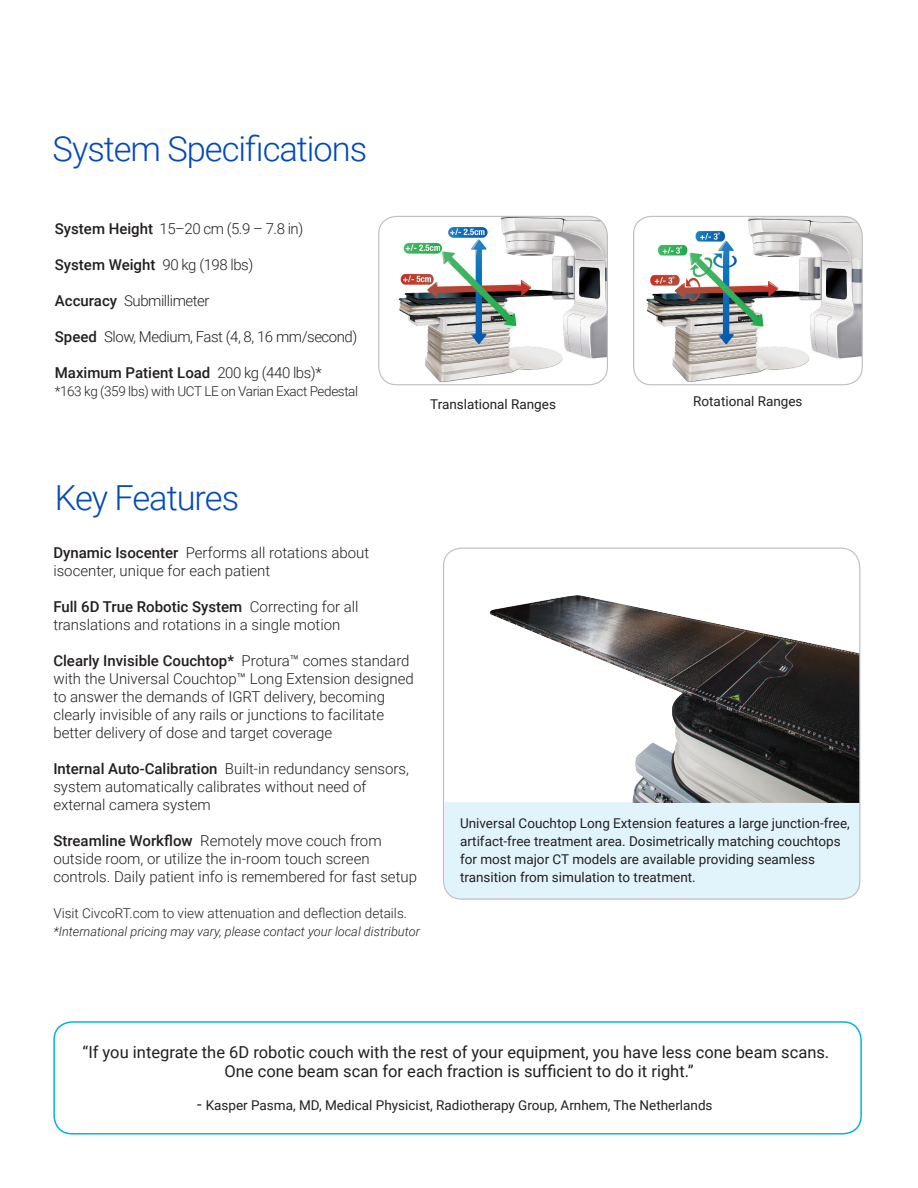
<style>
.page{position:relative;width:918px;height:1188px;background:#fff}
.page>*{position:absolute;margin:0;border:0;box-sizing:border-box;transform-origin:0 0}
.t1{font:300 34.5px "Roboto";letter-spacing:-.03em;color:#004aba}
.t2{font:16.5px/19.5px "Roboto";color:#231f20;text-align:center}
.t3{font:300 15px/18px "Roboto";color:#231f20}
.t4{font:300 15px "Roboto";letter-spacing:-.03em;color:#231f20}
.t5{font:500 15px "Roboto";color:#231f20}
.t6{font:13.5px/18px "Roboto";color:#231f20}
.t7{font:300 13.5px "Roboto";color:#231f20}
.t8{font:300 13.5px "Roboto";letter-spacing:-.03em;color:#231f20}
.t9{font:italic 300 12.75px "Roboto";color:#231f20}
.s1{font-weight:500}
.s2{font-weight:300}
.s3{font-size:16.5px}
</style>
<div class="page">
<img style="left:379px;top:216px;width:228px;height:169px">
<div style="left:378px;top:216px;width:230px;height:169px;border:1px solid #bcbdc0;border-radius:18px"></div>
<div style="left:445px;top:802px;width:415px;height:96px;background:#e1f4fc"></div>
<img style="left:634px;top:216px;width:228px;height:169px">
<div style="left:633px;top:216px;width:230px;height:169px;border:1px solid #bcbdc0;border-radius:18px"></div>
<div style="left:53px;top:1021px;width:809px;height:114px;border:2px solid #00b4e3;border-radius:18px"></div>
<img style="left:485px;top:595px;width:373px;height:208px">
<p class="t1" style="left:53px;top:124px;width:316px">System Specifications</p>
<p class="t3" style="left:55px;top:219px;width:250px"><span class="s1">System Height</span> 15–20 cm (5.9 – 7.8 in)</p>
<p class="t5" style="left:55px;top:254px;width:200px">System Weight <span class="s2">90 kg (198 lbs)</span></p>
<p class="t4" style="left:55px;top:290px;width:156px"><span class="s1">Accuracy</span> Submillimeter</p>
<p class="t4" style="left:55px;top:326px;width:304px"><span class="s1">Speed</span> Slow, Medium, Fast (4, 8, 16 mm/second)</p>
<p class="t5" style="left:55px;top:362px;width:268px">Maximum Patient Load <span class="s2">200 kg (440 lbs)*</span></p>
<p class="t8" style="left:55px;top:382px;width:305px">*163 kg (359 lbs) with UCT LE on Varian Exact Pedestal</p>
<p class="t6" style="left:430px;top:395px;width:127px">Translational Ranges</p>
<p class="t6" style="left:693px;top:391px;width:111px">Rotational Ranges</p>
<p class="t1" style="left:55px;top:474px;width:186px">Key Features</p>
<p class="t3" style="left:53px;top:543px;width:317px"><span class="s1">Dynamic Isocenter</span> Performs all rotations about isocenter, unique for each patient</p>
<p class="t3" style="left:53px;top:597px;width:307px"><span class="s1">Full 6D True Robotic System</span> Correcting for all translations and rotations in a single motion</p>
<p class="t3" style="left:53px;top:651px;width:362px"><span class="s1">Clearly Invisible Couchtop*</span> Protura™ comes standard with the Universal Couchtop™ Long Extension designed to answer the demands of IGRT delivery, becoming clearly invisible of any rails or junctions to facilitate better delivery of dose and target coverage</p>
<p class="t3" style="left:53px;top:759px;width:357px"><span class="s1">Internal Auto-Calibration</span> Built-in redundancy sensors, system automatically calibrates without need of external camera system</p>
<p class="t3" style="left:53px;top:831px;width:365px"><span class="s1">Streamline Workflow</span> Remotely move couch from outside room, or utilize the in-room touch screen controls. Daily patient info is remembered for fast setup</p>
<p class="t7" style="left:53px;top:904px;width:355px">Visit CivcoRT.com to view attenuation and deflection details.</p>
<p class="t9" style="left:53px;top:923px;width:368px">*International pricing may vary, please contact your local distributor</p>
<p class="t6" style="left:460px;top:814px;width:391px">Universal Couchtop Long Extension features a large junction-free, artifact-free treatment area. Dosimetrically matching couchtops for most major CT models are available providing seamless transition from simulation to treatment.</p>
<p class="t2" style="left:83px;top:1042px;width:748px">“If you integrate the 6D robotic couch with the rest of your equipment, you have less cone beam scans.<br>One cone beam scan for each fraction is sufficient to do it right.”</p>
<p class="t6" style="left:197px;top:1096px;width:517px"><span class="s3">-</span> Kasper Pasma, MD, Medical Physicist, Radiotherapy Group, Arnhem, The Netherlands</p>
</div>
